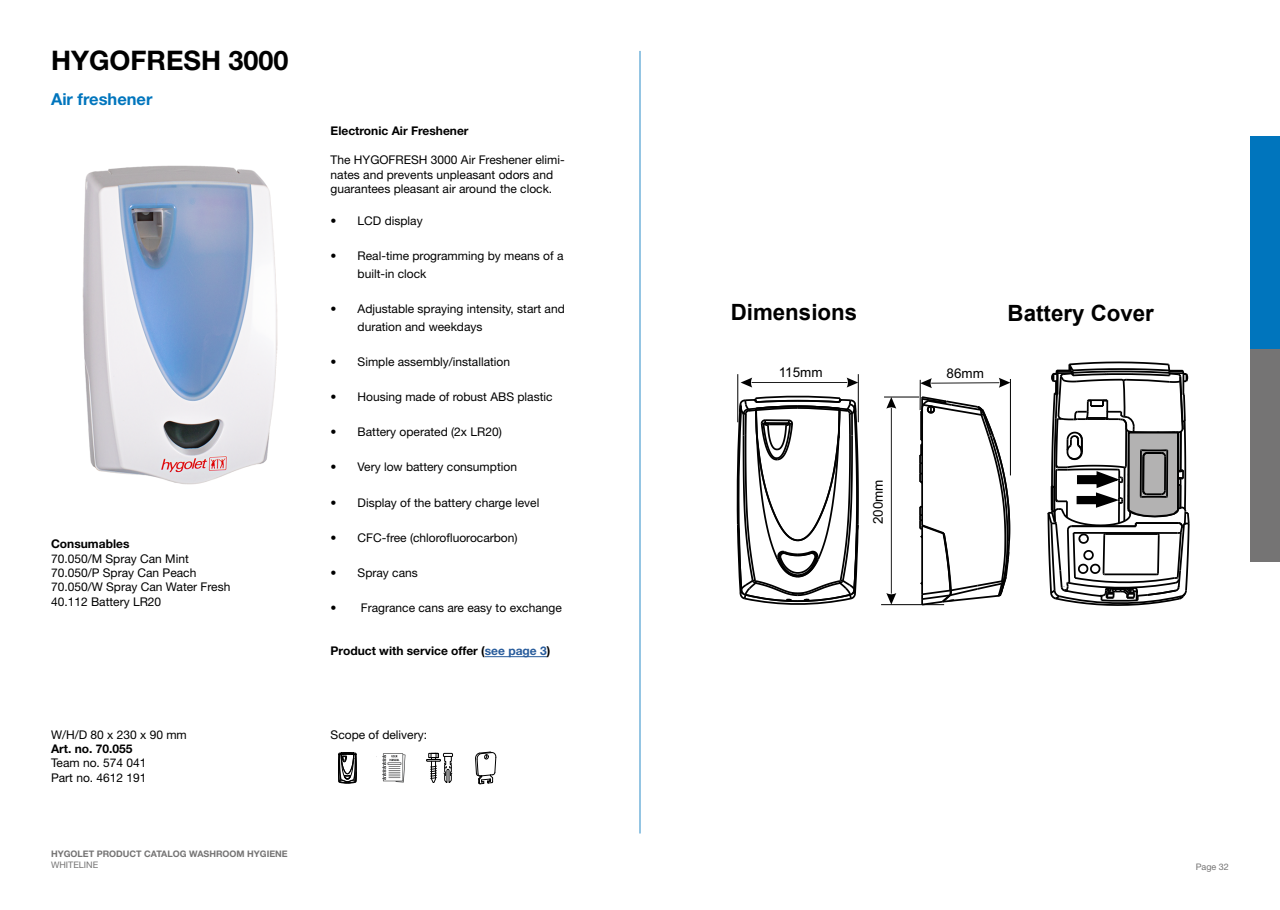
<style>
.page{position:relative;width:1280px;height:910px;background:#fff}
.page>*{position:absolute;margin:0;border:0;box-sizing:border-box;transform-origin:0 0}
.t1{font:700 27px "Helvetica Neue LT Std";color:#000}
.t2{font:700 22.35px "Arial";color:#000}
.t3{font:700 16.5px "Helvetica Neue LT Std";color:#0075bd}
.t4{font:13.5px "Arial";color:#000}
.t5{font:12px/14.4px "Helvetica Neue LT Std";color:#000}
.t6{font:700 12px "Helvetica Neue LT Std";color:#000}
.t7{font:700 9px "Helvetica Neue LT Std";color:#757474}
.t8{font:9px "Helvetica Neue LT Std";color:#757474}
.s1{color:#275b9b}
</style>
<div class="page">
<div style="left:1250px;top:349px;width:30px;height:212px;background:#757474"></div>
<div style="left:1250px;top:136px;width:30px;height:213px;background:#0075bd"></div>
<img style="left:82px;top:165px;width:196px;height:320px">
<hr style="left:485px;top:656px;width:62px;height:1px;background:#275b9b">
<hr style="left:858px;top:374px;width:1px;height:48px;background:#000">
<hr style="left:737px;top:374px;width:1px;height:48px;background:#000">
<svg style="left:736px;top:378px;width:123px;height:227px"></svg>
<svg style="left:886px;top:398px;width:10px;height:206px"></svg>
<svg style="left:920px;top:378px;width:90px;height:10px"></svg>
<hr style="left:884px;top:397px;width:35px;height:1px;background:#000">
<hr style="left:881px;top:604px;width:63px;height:1px;background:#000">
<hr style="left:920px;top:380px;width:1px;height:30px;background:#000">
<hr style="left:1010px;top:379px;width:1px;height:96px;background:#000">
<svg style="left:919px;top:395px;width:92px;height:211px"></svg>
<svg style="left:1047px;top:361px;width:143px;height:245px"></svg>
<svg style="left:426px;top:753px;width:27px;height:30px"></svg>
<svg style="left:382px;top:753px;width:23px;height:29px"></svg>
<svg style="left:475px;top:752px;width:21px;height:32px"></svg>
<svg style="left:338px;top:752px;width:19px;height:31px"></svg>
<h1 class="t1" style="left:51px;top:44px;width:239px">HYGOFRESH 3000</h1>
<h3 class="t3" style="left:51px;top:89px;width:103px">Air freshener</h3>
<p class="t6" style="left:51px;top:536px;width:80px">Consumables</p>
<p class="t5" style="left:51px;top:551px;width:181px">70.050/M Spray Can Mint<br>70.050/P Spray Can Peach<br>70.050/W Spray Can Water Fresh<br>40.112 Battery LR20</p>
<p class="t5" style="left:51px;top:727px;width:137px">W/H/D 80 x 230 x 90 mm</p>
<p class="t6" style="left:51px;top:741px;width:83px">Art. no. 70.055</p>
<p class="t5" style="left:51px;top:756px;width:97px">Team no. 574 041<br>Part no. 4612 191</p>
<p class="t6" style="left:331px;top:124px;width:139px">Electronic Air Freshener</p>
<p class="t5" style="left:331px;top:153px;width:236px">The HYGOFRESH 3000 Air Freshener elimi&shy;nates and prevents unpleasant odors and guarantees pleasant air around the clock.</p>
<p class="t5" style="left:331px;top:214px;width:94px">• LCD display</p>
<p class="t5" style="left:358px;top:247px;width:207px;line-height:18px;text-indent:-27px">• Real-time programming by means of a built-in clock</p>
<p class="t5" style="left:358px;top:300px;width:209px;line-height:18px;text-indent:-27px">• Adjustable spraying intensity, start and duration and weekdays</p>
<p class="t5" style="left:331px;top:355px;width:181px">• Simple assembly/installation</p>
<p class="t5" style="left:331px;top:390px;width:223px">• Housing made of robust ABS plastic</p>
<p class="t5" style="left:331px;top:425px;width:173px">• Battery operated (2x LR20)</p>
<p class="t5" style="left:331px;top:460px;width:188px">• Very low battery consumption</p>
<p class="t5" style="left:331px;top:495px;width:210px">• Display of the battery charge level</p>
<p class="t5" style="left:331px;top:530px;width:188px">• CFC-free (chlorofluorocarbon)</p>
<p class="t5" style="left:331px;top:565px;width:89px">• Spray cans</p>
<p class="t5" style="left:331px;top:600px;width:233px">• Fragrance cans are easy to exchange</p>
<p class="t6" style="left:331px;top:644px;width:221px">Product with service offer (<span class="s1">see page 3</span>)</p>
<p class="t5" style="left:331px;top:727px;width:98px">Scope of delivery:</p>
<h2 class="t2" style="left:731px;top:297px;width:128px">Dimensions</h2>
<h2 class="t2" style="left:1008px;top:298px;width:148px">Battery Cover</h2>
<p class="t4" style="left:779px;top:363px;width:45px">115mm</p>
<p class="t4" style="left:869px;top:524px;width:46px;rotate:-90deg">200mm</p>
<p class="t4" style="left:947px;top:364px;width:39px">86mm</p>
<p class="t7" style="left:51px;top:848px;width:238px">HYGOLET PRODUCT CATALOG WASHROOM HYGIENE</p>
<p class="t8" style="left:51px;top:859px;width:49px">WHITELINE</p>
<p class="t8" style="left:1196px;top:861px;width:35px">Page 32</p>
</div>
